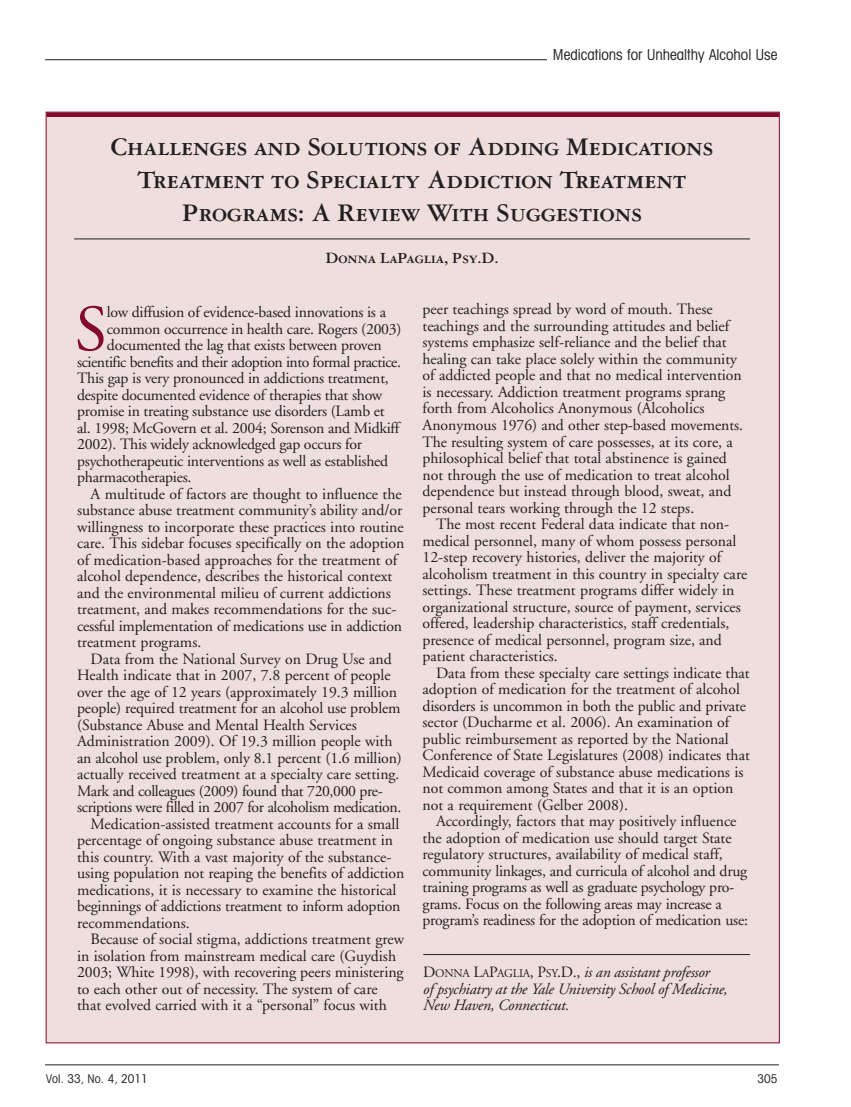
<style>
.page{position:relative;width:851px;height:1107px;background:#fff}
.page>*{position:absolute;margin:0;border:0;box-sizing:border-box;transform-origin:0 0}
.t1{font:65.4px "Adobe Garamond";color:#830a2b}
.t2{font:27px/33px "Garamond Three Bold SC";color:#231f20;text-align:center}
.t3{font:16.5px "Garamond Three Bold SC";color:#231f20}
.t4{font:15.75px/16.5px "Adobe Garamond";color:#231f20}
.t5{font:italic 15.75px/16.5px "Adobe Garamond";letter-spacing:-.015em;color:#231f20}
.t6{font:15.75px "Adobe Garamond";letter-spacing:-.03em;color:#231f20}
.t7{font:condensed 15px "Avant Garde IT Cby BT";color:#231f20}
.t8{font:condensed 12px "Avant Garde IT Cby BT";color:#231f20}
.s1{font-style:normal}
.s2{font-style:normal;font-size:11.85px}
</style>
<div class="page">
<div style="left:46px;top:112px;width:732px;height:931px;background:#eededc"></div>
<div style="left:46px;top:112px;width:732px;height:5px;background:#830a2b"></div>
<hr style="left:74px;top:239px;width:676px;height:1px;background:#231f20">
<hr style="left:423px;top:954px;width:327px;height:1px;background:#231f20">
<hr style="left:45px;top:1065px;width:733px;height:1px;background:#231f20">
<hr style="left:45px;top:59px;width:734px;height:1px;background:#231f20">
<div style="left:547px;top:48px;width:232px;height:23px;background:#fff"></div>
<p class="t7" style="left:553px;top:49px;width:226px">Medications for Unhealthy Alcohol Use</p>
<h2 class="t2" style="left:111px;top:132px;width:604px">Challenges and Solutions of Adding Medications<br>Treatment to Specialty Addiction Treatment<br>Programs: A Review With Suggestions</h2>
<p class="t3" style="left:325px;top:252px;width:174px">Donna LaPaglia, Psy.D.</p>
<p class="t1" style="left:75px;top:303px;width:34px">S</p>
<p class="t4" style="left:107px;top:305px;width:280px">low diffusion of evidence-based innovations is a</p>
<p class="t4" style="left:107px;top:322px;width:296px">common occurrence in health care. Rogers (2003)</p>
<p class="t4" style="left:107px;top:338px;width:276px">documented the lag that exists between proven</p>
<p class="t6" style="left:77px;top:355px;width:325px">scientific benefits and their adoption into formal practice.</p>
<p class="t4" style="left:77px;top:371px;width:313px">This gap is very pronounced in addictions treatment,</p>
<p class="t4" style="left:77px;top:388px;width:307px">despite documented evidence of therapies that show</p>
<p class="t4" style="left:77px;top:404px;width:309px">promise in treating substance use disorders (Lamb et</p>
<p class="t4" style="left:77px;top:421px;width:324px">al. 1998; McGovern et al. 2004; Sorenson and Midkiff</p>
<p class="t4" style="left:77px;top:437px;width:286px">2002). This widely acknowledged gap occurs for</p>
<p class="t4" style="left:77px;top:454px;width:313px">psychotherapeutic interventions as well as established</p>
<p class="t4" style="left:77px;top:470px;width:116px">pharmacotherapies.</p>
<p class="t4" style="left:77px;top:487px;width:329px;text-indent:13px">A multitude of factors are thought to influence the substance abuse treatment community’s ability and/or willingness to incorporate these practices into routine care. This sidebar focuses specifically on the adoption of medication-based approaches for the treatment of alcohol dependence, describes the historical context and the environmental milieu of current addictions treatment, and makes recommendations for the suc&shy;cessful implementation of medications use in addiction treatment programs.</p>
<p class="t4" style="left:77px;top:652px;width:326px;text-indent:13px">Data from the National Survey on Drug Use and Health indicate that in 2007, 7.8 percent of people over the age of 12 years (approximately 19.3 million people) required treatment for an alcohol use problem (Substance Abuse and Mental Health Services Administration 2009). Of 19.3 million people with an alcohol use problem, only 8.1 percent (1.6 million) actually received treatment at a specialty care setting.<br>Mark and colleagues (2009) found that 720,000 pre&shy;scriptions were filled in 2007 for alcoholism medication.</p>
<p class="t4" style="left:77px;top:817px;width:329px;text-indent:13px">Medication-assisted treatment accounts for a small percentage of ongoing substance abuse treatment in this country. With a vast majority of the substance&shy;using population not reaping the benefits of addiction medications, it is necessary to examine the historical beginnings of addictions treatment to inform adoption recommendations.</p>
<p class="t4" style="left:77px;top:932px;width:328px;text-indent:13px">Because of social stigma, addictions treatment grew in isolation from mainstream medical care (Guydish 2003; White 1998), with recovering peers ministering to each other out of necessity. The system of care that evolved carried with it a “personal” focus with</p>
<p class="t4" style="left:422px;top:303px;width:322px">peer teachings spread by word of mouth. These teachings and the surrounding attitudes and belief systems emphasize self-reliance and the belief that healing can take place solely within the community of addicted people and that no medical intervention is necessary. Addiction treatment programs sprang forth from Alcoholics Anonymous (Alcoholics Anonymous 1976) and other step-based movements.<br>The resulting system of care possesses, at its core, a philosophical belief that total abstinence is gained not through the use of medication to treat alcohol dependence but instead through blood, sweat, and personal tears working through the 12 steps.</p>
<p class="t4" style="left:422px;top:517px;width:326px;text-indent:13px">The most recent Federal data indicate that non&shy;medical personnel, many of whom possess personal 12-step recovery histories, deliver the majority of alcoholism treatment in this country in specialty care settings. These treatment programs differ widely in organizational structure, source of payment, services offered, leadership characteristics, staff credentials, presence of medical personnel, program size, and patient characteristics.</p>
<p class="t4" style="left:422px;top:666px;width:329px;text-indent:13px">Data from these specialty care settings indicate that adoption of medication for the treatment of alcohol disorders is uncommon in both the public and private sector (Ducharme et al. 2006). An examination of public reimbursement as reported by the National Conference of State Legislatures (2008) indicates that Medicaid coverage of substance abuse medications is not common among States and that it is an option not a requirement (Gelber 2008).</p>
<p class="t4" style="left:422px;top:814px;width:327px;text-indent:13px">Accordingly, factors that may positively influence the adoption of medication use should target State regulatory structures, availability of medical staff, community linkages, and curricula of alcohol and drug training programs as well as graduate psychology pro&shy;grams. Focus on the following areas may increase a program’s readiness for the adoption of medication use:</p>
<p class="t5" style="left:423px;top:965px;width:306px"><span class="s1">D</span><span class="s2">ONNA</span> <span class="s1">L</span><span class="s2">A</span><span class="s1">P</span><span class="s2">AGLIA</span><span class="s1">, P</span><span class="s2">SY</span><span class="s1">.D.,</span> is an assistant professor<br>of psychiatry at the Yale University School of Medicine,<br>New Haven, Connecticut.</p>
<p class="t8" style="left:46px;top:1074px;width:103px">Vol. 33, No. 4, 2011</p>
<p class="t8" style="left:757px;top:1074px;width:21px">305</p>
</div>
